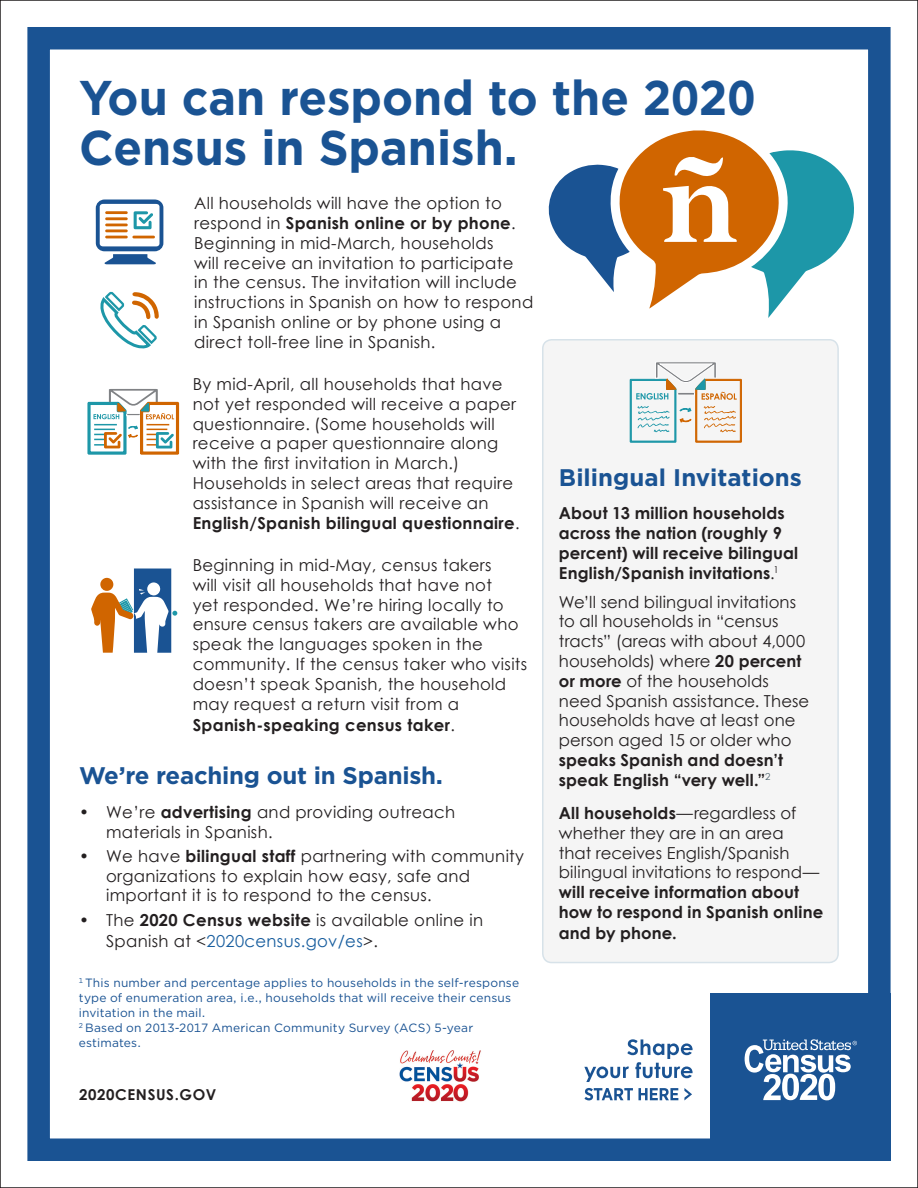
<style>
.page{position:relative;width:918px;height:1188px;background:#fff}
.page>*{position:absolute;margin:0;border:0;box-sizing:border-box;transform-origin:0 0}
.t1{font:700 48.75px/49.5px "Gotham";color:#1a5393;scale:.96 1}
.t2{font:700 24px "Gotham";letter-spacing:-.01em;color:#1a5393}
.t3{font:16.5px/19.8px "Century Gothic";letter-spacing:.02em;color:#231f20}
.t4{font:700 16.5px/19.8px "Century Gothic";letter-spacing:.01em;color:#231f20}
.t5{font:700 15px "Century Gothic";letter-spacing:.04em;color:#231f20}
.t6{font:12px/15px "Gotham";letter-spacing:.015em;color:#1a5393}
.s1{font-weight:700}
.s2{font-weight:400}
.s3{color:#175d9e}
</style>
<div class="page">
<div style="left:27px;top:27px;width:864px;height:1134px;border:22px solid #1a5393"></div>
<div style="left:710px;top:994px;width:181px;height:167px;background:#1a5393"></div>
<svg style="left:745px;top:1039px;width:112px;height:61px"></svg>
<svg style="left:584px;top:1088px;width:94px;height:12px"></svg>
<svg style="left:684px;top:1088px;width:8px;height:12px"></svg>
<svg style="left:584px;top:1039px;width:109px;height:43px"></svg>
<div style="left:543px;top:340px;width:295px;height:623px;background:#f5f5f5;border-radius:9px"></div>
<div style="left:542px;top:339px;width:297px;height:624px;border:2px solid #d7e2e9;border-radius:9px"></div>
<svg style="left:629px;top:362px;width:113px;height:81px"></svg>
<div style="left:134px;top:569px;width:37px;height:84px;background:#1a5393"></div>
<svg style="left:91px;top:578px;width:86px;height:75px"></svg>
<svg style="left:96px;top:199px;width:67px;height:65px"></svg>
<svg style="left:87px;top:389px;width:93px;height:66px"></svg>
<svg style="left:100px;top:291px;width:59px;height:58px"></svg>
<svg style="left:604px;top:339px;width:196px;height:3px"></svg>
<svg style="left:548px;top:130px;width:306px;height:188px"></svg>
<img style="left:399px;top:1050px;width:82px;height:52px">
<h1 class="t1" style="left:79px;top:73px;width:706px">You can respond to the 2020<br>Census in Spanish.</h1>
<p class="t3" style="left:194px;top:193px;width:341px">All households will have the option to respond in <span class="s1">Spanish online or by phone</span>.<br>Beginning in mid-March, households<br>will receive an invitation to participate<br>in the census. The invitation will include instructions in Spanish on how to respond in Spanish online or by phone using a direct toll-free line in Spanish.</p>
<p class="t3" style="left:193px;top:374px;width:328px">By mid-April, all households that have not yet responded will receive a paper questionnaire. (Some households will receive a paper questionnaire along with the first invitation in March.)<br>Households in select areas that require assistance in Spanish will receive an <span class="s1">English/Spanish bilingual questionnaire</span>.</p>
<p class="t3" style="left:193px;top:555px;width:336px">Beginning in mid-May, census takers<br>will visit all households that have not<br>yet responded. We’re hiring locally to ensure census takers are available who speak the languages spoken in the community. If the census taker who visits doesn’t speak Spanish, the household may request a return visit from a</p>
<p class="t4" style="left:193px;top:715px;width:264px">Spanish-speaking census taker<span class="s2">.</span></p>
<h2 class="t2" style="left:559px;top:462px;width:245px">Bilingual Invitations</h2>
<p class="t4" style="left:559px;top:503px;width:241px">About 13 million households across the nation (roughly 9 percent) will receive bilingual<br>English/Spanish invitations<span class="s2">.</span><sup>1</sup></p>
<p class="t3" style="left:559px;top:591px;width:252px">We’ll send bilingual invitations to all households in “census tracts” (areas with about 4,000 households) where <span class="s1">20 percent or more</span> of the households need Spanish assistance. These households have at least one person aged 15 or older who</p>
<p class="t4" style="left:559px;top:749px;width:226px">speaks Spanish and doesn’t speak English “very well.”<sup>2</sup></p>
<p class="t3" style="left:559px;top:803px;width:262px"><span class="s1">All households</span>—regardless of whether they are in an area that receives English/Spanish bilingual invitations to respond—</p>
<p class="t4" style="left:559px;top:881px;width:266px;line-height:20.2px">will receive information about how to respond in Spanish online and by phone.</p>
<h2 class="t2" style="left:79px;top:760px;width:366px">We’re reaching out in Spanish.</h2>
<p class="t3" style="left:106px;top:802px;width:350px;text-indent:-27px">• We’re <span class="s1">advertising</span> and providing outreach materials in Spanish.</p>
<p class="t3" style="left:106px;top:846px;width:419px;text-indent:-27px">• We have <span class="s1">bilingual staff</span> partnering with community organizations to explain how easy, safe and important it is to respond to the census.</p>
<p class="t3" style="left:106px;top:909px;width:378px;line-height:21.6px;text-indent:-27px">• The <span class="s1">2020 Census website</span> is available online in<br>Spanish at &lt;<span class="s3">2020census.gov/es</span>&gt;.</p>
<p class="t6" style="left:79px;top:975px;width:442px"><sup>1</sup> This number and percentage applies to households in the self-response type of enumeration area, i.e., households that will receive their census invitation in the mail.<br><sup>2</sup> Based on 2013-2017 American Community Survey (ACS) 5-year estimates.</p>
<p class="t5" style="left:79px;top:1083px;width:139px">2020CENSUS.GOV</p>
</div>
